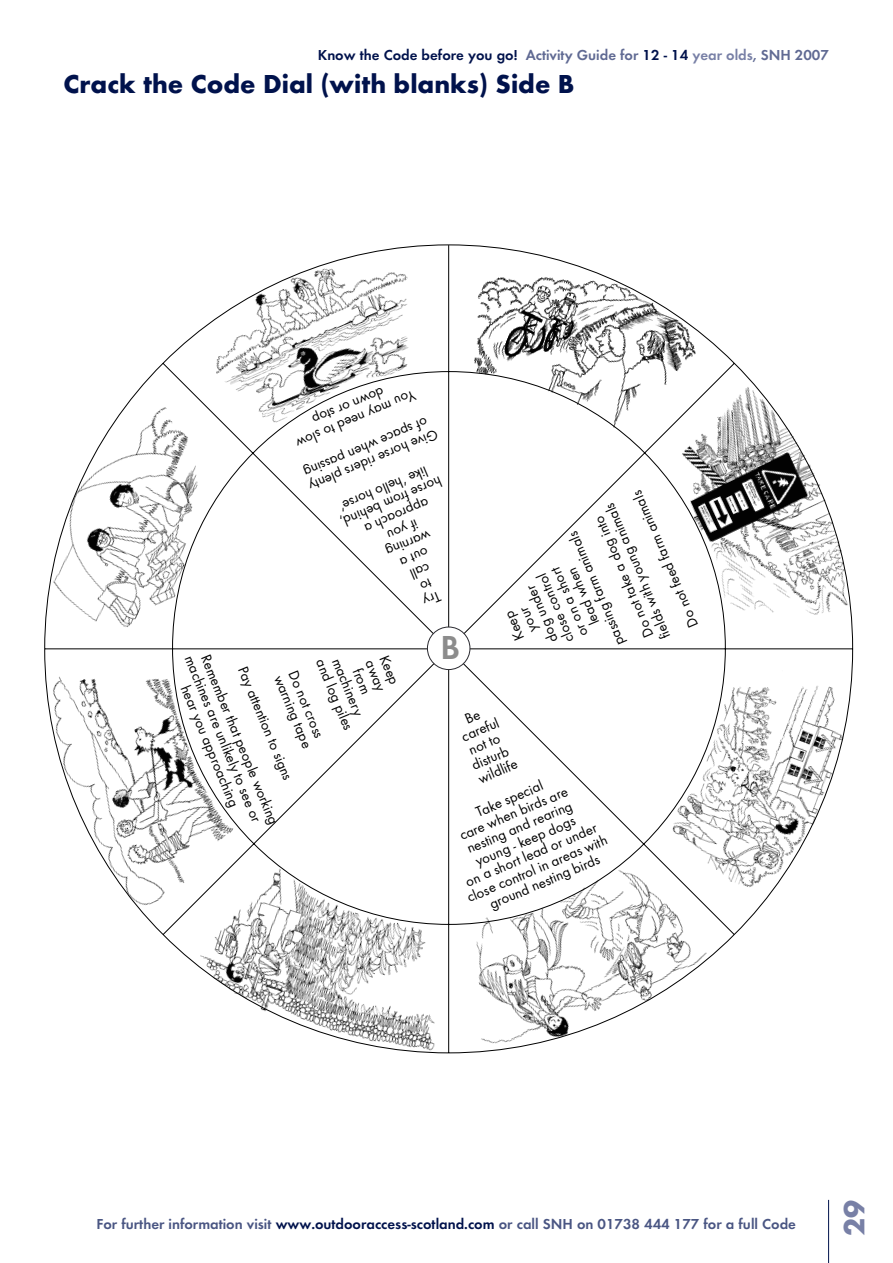
<style>
.page{position:relative;width:893px;height:1263px;background:#fff}
.page>*{position:absolute;margin:0;border:0;box-sizing:border-box;transform-origin:0 0}
.t1{font:34.5px "Futura T Demi";color:#8c8c8c}
.t2{font:30px "Futura T Bold";color:#7880a6}
.t3{font:27px "Futura T Bold";color:#00124c}
.t4{font:15px/15px "Futura T";color:#000;text-align:center}
.t5{font:15px "Futura T Demi";color:#4a5683}
.t6{font:15px "Futura T Demi";color:#00124c}
.s1{color:#606a93}
.s2{color:#7880a6}
.s3{color:#00124c}
</style>
<div class="page">
<hr style="left:828px;top:1200px;width:1px;height:63px;background:#00124c">
<svg style="left:154px;top:347px;width:599px;height:600px"></svg>
<img style="left:424px;top:245px;width:303px;height:217px">
<img style="left:637px;top:366px;width:217px;height:308px">
<img style="left:650px;top:647px;width:204px;height:269px">
<img style="left:418px;top:828px;width:305px;height:225px">
<img style="left:175px;top:848px;width:304px;height:206px">
<img style="left:45px;top:608px;width:227px;height:337px">
<img style="left:44px;top:372px;width:226px;height:312px">
<div style="left:427px;top:627px;width:43px;height:42px;background:#fff;border-radius:50%"></div>
<div style="left:427px;top:627px;width:43px;height:43px;border:1px solid #2b2b31;border-radius:50%"></div>
<img style="left:179px;top:244px;width:291px;height:215px">
<svg style="left:420px;top:578px;width:22px;height:25px"></svg>
<svg style="left:408px;top:534px;width:13px;height:10px"></svg>
<svg style="left:393px;top:526px;width:9px;height:8px"></svg>
<p class="t6" style="left:318px;top:49px;width:513px">Know the Code before you go! <span class="s1">Activity Guide for</span> 12 - 14 <span class="s2">year olds</span><span class="s1">, SNH 2007</span></p>
<h3 class="t3" style="left:64px;top:73px;width:513px">Crack the Code Dial (with blanks) Side B</h3>
<p class="t4" style="left:418px;top:400px;width:130px;rotate:157deg">oY u may need to slow down or stop</p>
<p class="t4" style="left:436px;top:441px;width:135px;text-align:left;text-indent:16px;rotate:157deg">e<br>of space when passing</p>
<p class="t4" style="left:440px;top:439px;width:140px;rotate:157deg">Giv horse riders plenty</p>
<p class="t4" style="left:430px;top:476px;width:96px;rotate:157deg">like ‘hello horse’</p>
<p class="t4" style="left:444px;top:487px;width:110px;rotate:157deg">horse from behind,</p>
<p class="t4" style="left:688px;top:629px;width:148px;rotate:-113deg">Do not feed farm animals</p>
<p class="t4" style="left:431px;top:508px;width:70px;rotate:157deg">approach a</p>
<p class="t4" style="left:646px;top:646px;width:148px;rotate:-113deg">Do not take a dog into fields with young animals</p>
<p class="t4" style="left:433px;top:540px;width:49px;rotate:157deg">w ning if y u</p>
<p class="t4" style="left:531px;top:682px;width:124px;rotate:-113deg">Keep<br>your<br>dog under<br>close control<br>or on a short<br>lead when<br>passing farm animals</p>
<p class="t4" style="left:431px;top:557px;width:31px;rotate:157deg">out a</p>
<p class="t4" style="left:432px;top:573px;width:22px;rotate:157deg">call</p>
<h1 class="t1" style="left:440px;top:627px;width:21px">B</h1>
<p class="t4" style="left:246px;top:639px;width:184px;line-height:30px;text-align:left;text-indent:24px;rotate:68deg">Pay attention to signs<br>Remember that people working</p>
<p class="t4" style="left:382px;top:634px;width:77px;rotate:68deg">Keep<br>away<br>from machinery and log piles</p>
<p class="t4" style="left:196px;top:653px;width:180px;rotate:68deg">machines are unlikely to see or hear you approaching</p>
<p class="t4" style="left:299px;top:668px;width:79px;text-align:left;rotate:68deg">Do not cross warning tape</p>
<p class="t4" style="left:452px;top:718px;width:43px;rotate:-23deg">Be careful not to disturb wildlife</p>
<p class="t4" style="left:436px;top:823px;width:152px;rotate:-23deg">Take special<br>care when birds are nesting and rearing young - keep dogs<br>on a short lead or under close control in areas with ground nesting birds</p>
<p class="t5" style="left:96px;top:1218px;width:701px">For further information visit <span class="s3">www.outdooraccess-scotland.com</span> or call SNH on 01738 444 177 for a full Code</p>
<h2 class="t2" style="left:842px;top:1236px;width:38px;rotate:-90deg">29</h2>
</div>
